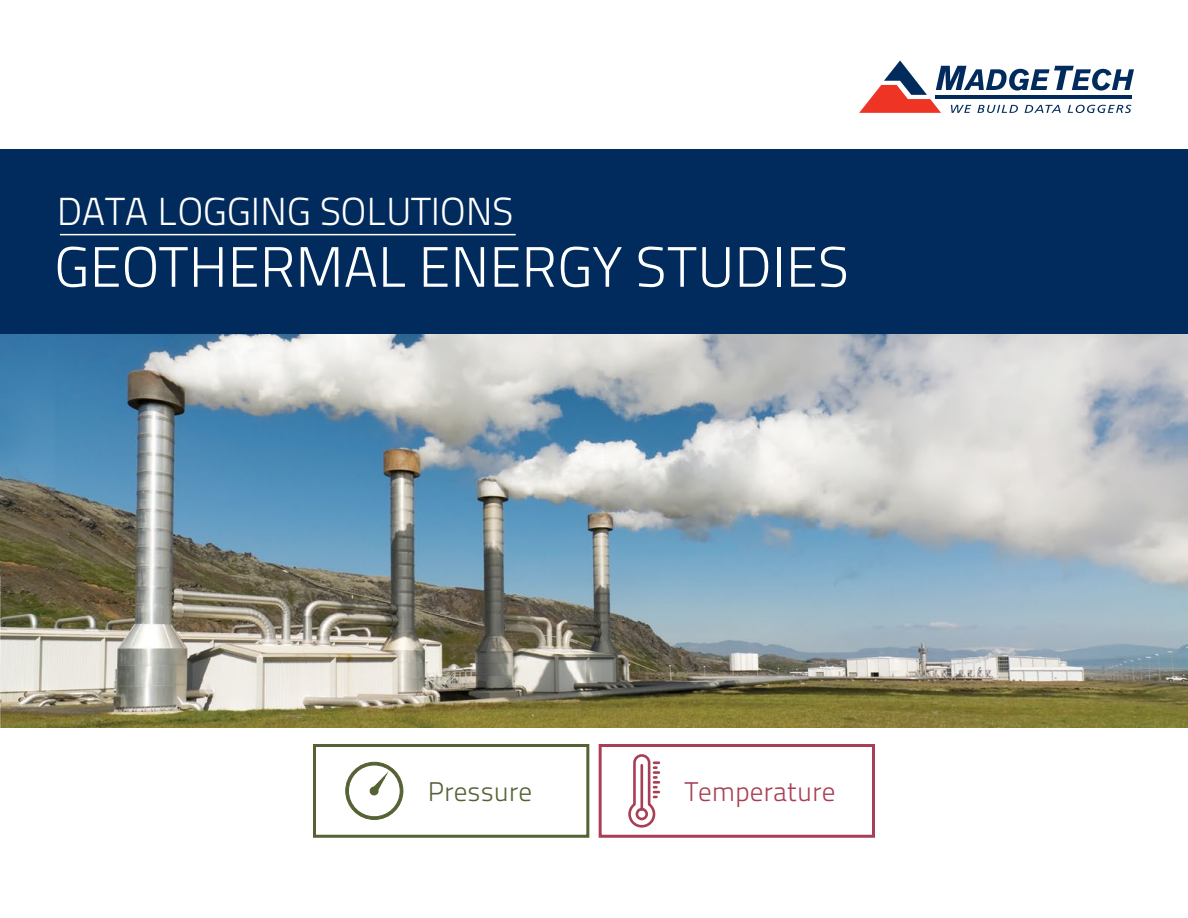
<style>
.page{position:relative;width:1188px;height:918px;background:#fff}
.page>*{position:absolute;margin:0;border:0;box-sizing:border-box;transform-origin:0 0}
.t1{font:300 57px "Titillium";letter-spacing:.01em;color:#fff}
.t2{font:300 39px "Titillium Text 22 L";color:#fff}
.t3{font:300 27px "Titillium Text 22 L";color:#a93f54}
.t4{font:300 27px "Titillium Text 22 L";color:#556234}
</style>
<div class="page">
<img style="left:0;top:333px;width:1188px;height:394px">
<svg style="left:859px;top:60px;width:275px;height:53px"></svg>
<hr style="left:936px;top:95px;width:196px;height:4px;background:#002b5c">
<div style="left:0;top:149px;width:1188px;height:184px;background:#002b5c"></div>
<hr style="left:60px;top:234px;width:456px;height:1px;background:#fff">
<div style="left:313px;top:744px;width:276px;height:94px;border:3px solid #556234"></div>
<div style="left:599px;top:744px;width:276px;height:94px;border:3px solid #a93f54"></div>
<svg style="left:345px;top:761px;width:59px;height:59px"></svg>
<svg style="left:628px;top:754px;width:33px;height:74px"></svg>
<p class="t2" style="left:57px;top:183px;width:458px">DATA LOGGING SOLUTIONS</p>
<p class="t1" style="left:54px;top:225px;width:796px">GEOTHERMAL ENERGY STUDIES</p>
<p class="t4" style="left:428px;top:772px;width:106px">Pressure</p>
<p class="t3" style="left:685px;top:772px;width:152px">Temperature</p>
</div>
